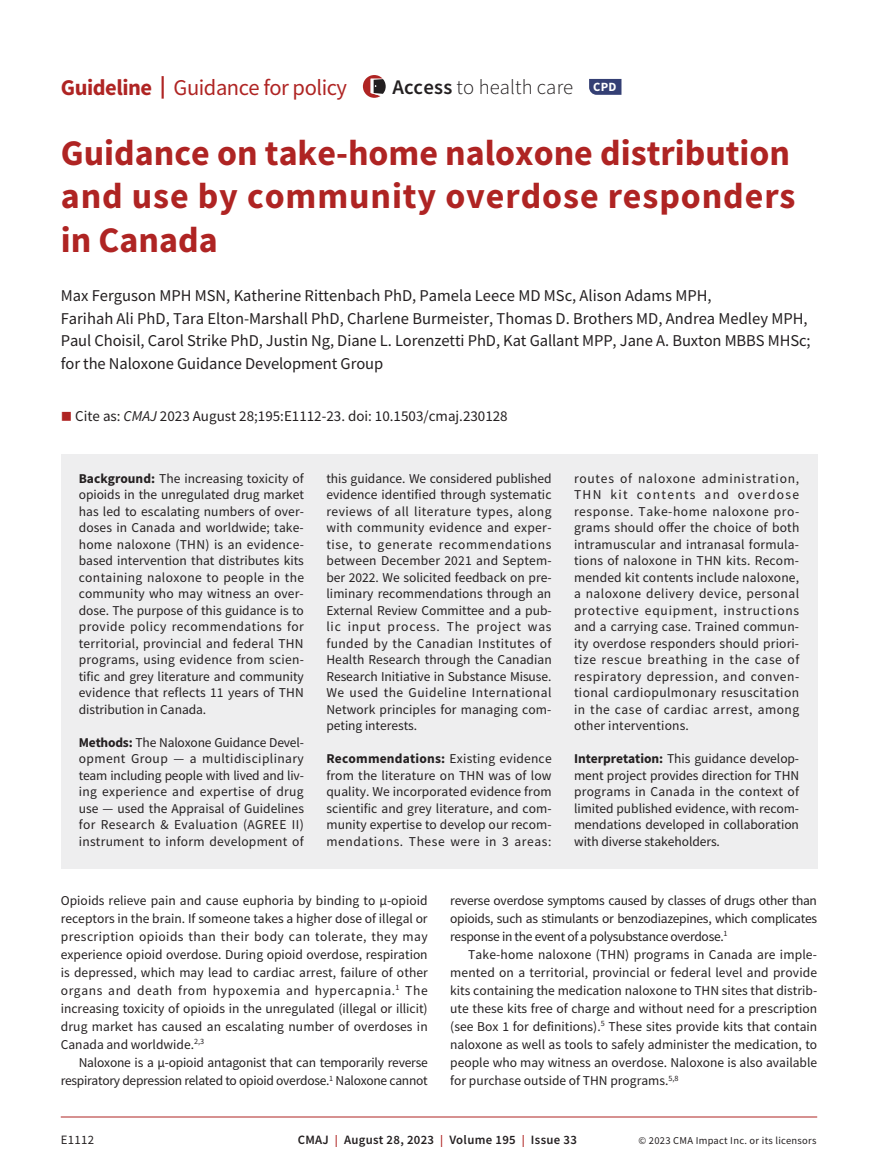
<style>
.page{position:relative;width:878px;height:1175px;background:#fff}
.page>*{position:absolute;margin:0;border:0;box-sizing:border-box;transform-origin:0 0}
.t1{font:700 36px/43.2px "Source Sans Pro";color:#af2423}
.t2{font:22.5px "Source Sans Pro";letter-spacing:-.02em;color:#af2423}
.t3{font:300 20.85px "Source Sans Pro";color:#231f20}
.t4{font:16.5px/22.5px "Source Sans Pro";color:#231f20}
.t5{font:15px "Source Sans Pro";color:#231f20}
.t6{font:13.5px/16.5px "Source Sans Pro";color:#231f20;text-align:justify}
.t7{font:13.5px/18px "Source Sans Pro";letter-spacing:-.02em;color:#231f20;text-align:right}
.t8{font:600 12.75px "Source Sans Pro";letter-spacing:.025em;color:#231f20}
.t9{font:12.75px "Source Sans Pro";letter-spacing:.025em;color:#231f20}
.t10{font:10.5px "Source Sans Pro";letter-spacing:.025em;color:#231f20}
.s1{font-weight:700}
.s2{font-weight:600}
.s3{font-weight:700;font-size:12.6px;color:#fff}
.s4{color:#af2423}
.s5{font-style:italic}
.s6{font-size:12px;color:#af2423}
</style>
<div class="page">
<hr style="left:61px;top:1116px;width:756px;height:1px;background:#af2423">
<svg style="left:363px;top:75px;width:22px;height:23px"></svg>
<svg style="left:589px;top:79px;width:32px;height:16px"></svg>
<div style="left:61px;top:454px;width:756px;height:414px;background:#eeeeef"></div>
<h2 class="t2" style="left:61px;top:73px;width:288px"><span class="s1">Guideline |</span> Guidance for policy</h2>
<h3 class="t3" style="left:392px;top:74px;width:226px"><span class="s2">Access</span> to health care <span class="s3">CPD</span></h3>
<h1 class="t1" style="left:61px;top:131px;width:736px">Guidance on take-home naloxone distribution and use by community overdose responders in Canada</h1>
<p class="t4" style="left:61px;top:284px;width:751px">Max Ferguson MPH MSN, Katherine Rittenbach PhD, Pamela Leece MD MSc, Alison Adams MPH,<br>Farihah Ali PhD, Tara Elton-Marshall PhD, Charlene Burmeister, Thomas D. Brothers MD, Andrea Medley MPH, Paul Choisil, Carol Strike PhD, Justin Ng, Diane L. Lorenzetti PhD, Kat Gallant MPP, Jane A. Buxton MBBS MHSc; for the Naloxone Guidance Development Group</p>
<p class="t5" style="left:61px;top:406px;width:448px"><span class="s4">■</span> Cite as: <span class="s5">CMAJ</span> 2023 August 28;195:E1112-23. doi: 10.1503/cmaj.230128</p>
<p class="t6" style="left:79px;top:470px;width:227px"><span class="s1">Background:</span> The increasing toxicity of opioids in the unregulated drug market has led to escalating numbers of over&shy;doses in Canada and worldwide; take&shy;home naloxone (THN) is an evidence&shy;based intervention that distributes kits containing naloxone to people in the community who may witness an over&shy;dose. The purpose of this guidance is to provide policy recommendations for territorial, provincial and federal THN programs, using evidence from scien&shy;tific and grey literature and community evidence that reflects 11 years of THN distribution in Canada.</p>
<p class="t6" style="left:79px;top:734px;width:227px"><span class="s1">Methods:</span> The Naloxone Guidance Devel&shy;opment Group — a multidisciplinary team including people with lived and liv&shy;ing experience and expertise of drug use — used the Appraisal of Guidelines for Research &amp; Evaluation (AGREE II) instrument to inform development of</p>
<p class="t6" style="left:326px;top:470px;width:227px">this guidance. We considered published evidence identified through systematic reviews of all literature types, along with community evidence and exper&shy;tise, to generate recommendations between December 2021 and Septem&shy;ber 2022. We solicited feedback on pre&shy;liminary recommendations through an External Review Committee and a pub&shy;lic input process. The project was funded by the Canadian Institutes of Health Research through the Canadian Research Initiative in Substance Misuse.<br>We used the Guideline International Network principles for managing com&shy;peting interests.</p>
<p class="t6" style="left:326px;top:750px;width:227px"><span class="s1">Recommendations:</span> Existing evidence from the literature on THN was of low quality. We incorporated evidence from scientific and grey literature, and com&shy;munity expertise to develop our recom&shy;mendations. These were in 3 areas:</p>
<p class="t6" style="left:574px;top:470px;width:227px">routes of naloxone administration, THN kit contents and overdose response. Take-home naloxone pro&shy;grams should offer the choice of both intramuscular and intranasal formula&shy;tions of naloxone in THN kits. Recom&shy;mended kit contents include naloxone, a naloxone delivery device, personal protective equipment, instructions and a carrying case. Trained commun&shy;ity overdose responders should priori&shy;tize rescue breathing in the case of respiratory depression, and conven&shy;tional cardiopulmonary resuscitation in the case of cardiac arrest, among other interventions.</p>
<p class="t6" style="left:574px;top:750px;width:227px"><span class="s1">Interpretation:</span> This guidance develop&shy;ment project provides direction for THN programs in Canada in the context of limited published evidence, with recom&shy;mendations developed in collaboration with diverse stakeholders.</p>
<p class="t6" style="left:61px;top:891px;width:368px;line-height:18px">Opioids relieve pain and cause euphoria by binding to µ-opioid receptors in the brain. If someone takes a higher dose of illegal or prescription opioids than their body can tolerate, they may experience opioid overdose. During opioid overdose, respiration is depressed, which may lead to cardiac arrest, failure of other organs and death from hypoxemia and hypercapnia.<sup>1</sup> The increasing toxicity of opioids in the unregulated (illegal or illicit) drug market has caused an escalating number of overdoses in Canada and worldwide.<sup>2,3</sup></p>
<p class="t7" style="left:61px;top:1053px;width:368px">Naloxone is a µ-opioid antagonist that can temporarily reverse respiratory depression related to opioid overdose.<sup>1</sup> Naloxone cannot</p>
<p class="t6" style="left:450px;top:891px;width:368px;line-height:18px">reverse overdose symptoms caused by classes of drugs other than opioids, such as stimulants or benzodiazepines, which complicates response in the event of a polysubstance overdose.<sup>1</sup></p>
<p class="t6" style="left:450px;top:945px;width:368px;line-height:18px;text-indent:18px">Take-home naloxone (THN) programs in Canada are imple&shy;mented on a territorial, provincial or federal level and provide kits containing the medication naloxone to THN sites that distrib&shy;ute these kits free of charge and without need for a prescription (see Box 1 for definitions).<sup>5</sup> These sites provide kits that contain naloxone as well as tools to safely administer the medication, to people who may witness an overdose. Naloxone is also available for purchase outside of THN programs.<sup>5,8</sup></p>
<p class="t9" style="left:61px;top:1132px;width:35px">E1112</p>
<p class="t8" style="left:298px;top:1131px;width:281px">CMAJ <span class="s6">|</span> August 28, 2023 <span class="s6">|</span> Volume 195 <span class="s6">|</span> Issue 33</p>
<p class="t10" style="left:638px;top:1134px;width:179px">© 2023 CMA Impact Inc. or its licensors</p>
</div>
